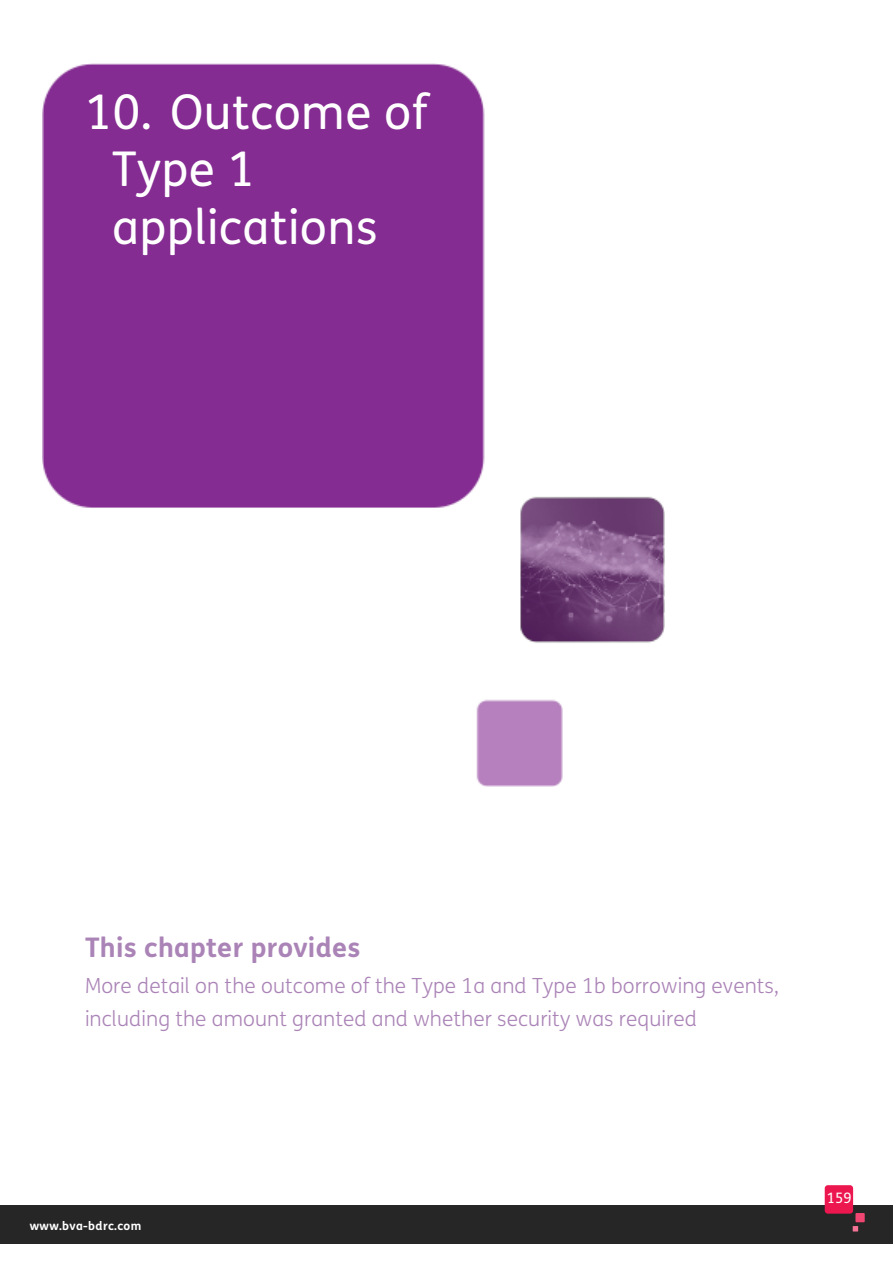
<style>
.page{position:relative;width:893px;height:1263px;background:#fff}
.page>*{position:absolute;margin:0;border:0;box-sizing:border-box;transform-origin:0 0}
.t1{font:47.85px/57.3px "FS Me";letter-spacing:.01em;color:#fff}
.t2{font:700 27px "FS Me";letter-spacing:.01em;color:#ab84b7}
.t3{font:300 20.85px/32.7px "FS Me";letter-spacing:.005em;color:#ab84b7}
.t4{font:14.4px "FS Me";color:#fff}
.t5{font:700 11.85px "FS Me";letter-spacing:.03em;color:#fff}
</style>
<div class="page">
<div style="left:0;top:1205px;width:892px;height:38px;background:#262626"></div>
<div style="left:824px;top:1185px;width:29px;height:29px;background:#ed174f;border-radius:3px"></div>
<div style="left:855px;top:1213px;width:9px;height:9px;background:#f14572"></div>
<svg style="left:852px;top:1226px;width:6px;height:6px"></svg>
<img style="left:43px;top:64px;width:621px;height:723px">
<h1 class="t1" style="left:112px;top:85px;width:317px;text-indent:-27px">10. Outcome of<br>Type 1 applications</h1>
<p class="t2" style="left:85px;top:932px;width:277px">This chapter provides</p>
<p class="t3" style="left:85px;top:970px;width:695px">More detail on the outcome of the Type 1a and Type 1b borrowing events, including the amount granted and whether security was required</p>
<p class="t5" style="left:30px;top:1219px;width:113px">www.bva-bdrc.com</p>
<p class="t4" style="left:826px;top:1190px;width:27px">159</p>
</div>
